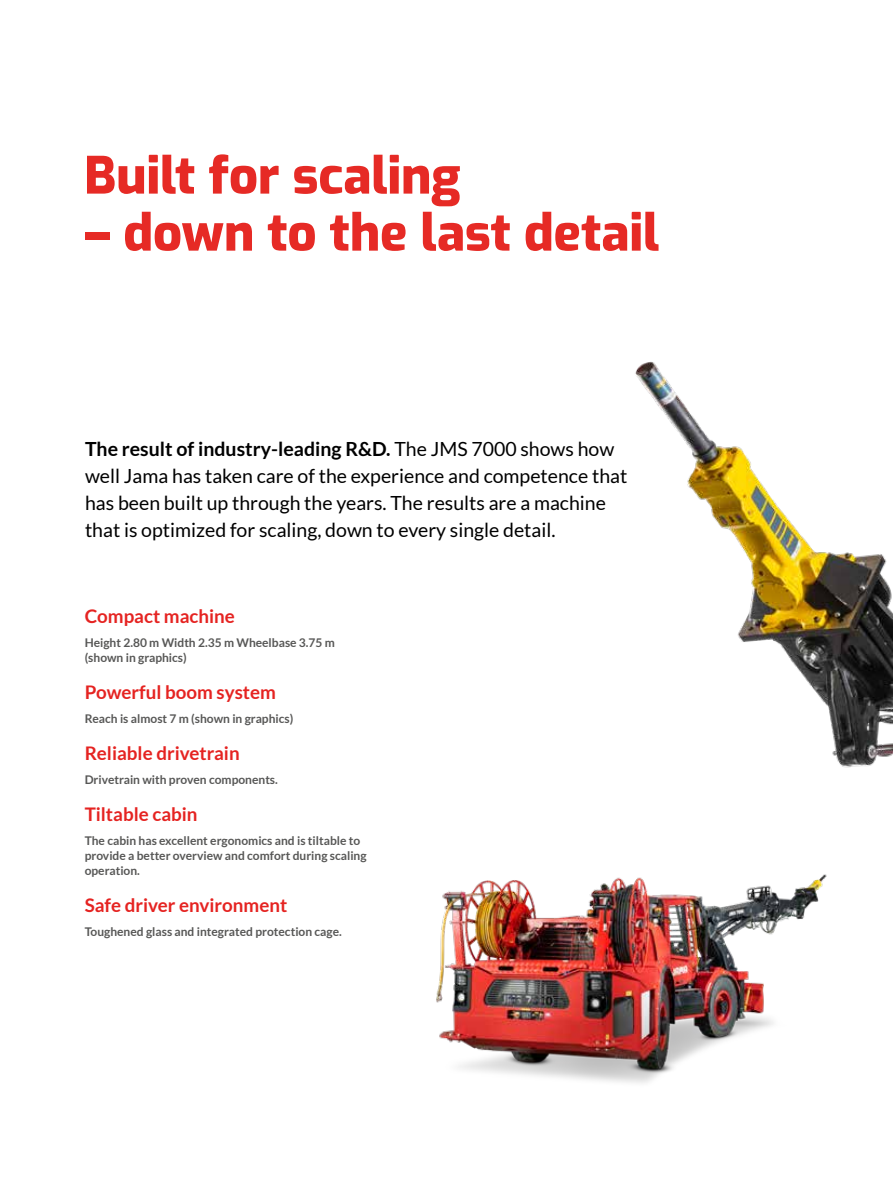
<style>
.page{position:relative;width:893px;height:1191px;background:#fff}
.page>*{position:absolute;margin:0;border:0;box-sizing:border-box;transform-origin:0 0}
.t1{font:100 51px "Exo";letter-spacing:-.005em;color:#e62a25}
.t2{font:19.5px/27px "Lato";color:#000}
.t3{font:700 18.75px "Lato";color:#e52321}
.t4{font:700 12px/15px "Lato";color:#575756}
.s1{font-weight:700}
</style>
<div class="page">
<img style="left:436px;top:361px;width:457px;height:722px">
<h1 class="t1" style="left:84px;top:138px;width:378px">Built for scaling</h1>
<h1 class="t1" style="left:84px;top:195px;width:577px">– down to the last detail</h1>
<p class="t2" style="left:85px;top:435px;width:544px"><span class="s1">The result of industry-leading R&amp;D.</span> The JMS 7000 shows how well Jama has taken care of the experience and competence that has been built up through the years. The results are a machine that is optimized for scaling, down to every single detail.</p>
<h3 class="t3" style="left:85px;top:606px;width:152px">Compact machine</h3>
<p class="t4" style="left:85px;top:635px;width:252px">Height 2.80 m Width 2.35 m Wheelbase 3.75 m (shown in graphics)</p>
<h3 class="t3" style="left:85px;top:682px;width:193px">Powerful boom system</h3>
<p class="t4" style="left:85px;top:711px;width:210px">Reach is almost 7 m (shown in graphics)</p>
<h3 class="t3" style="left:85px;top:743px;width:156px">Reliable drivetrain</h3>
<p class="t4" style="left:85px;top:772px;width:195px">Drivetrain with proven components.</p>
<h3 class="t3" style="left:85px;top:804px;width:114px">Tiltable cabin</h3>
<p class="t4" style="left:85px;top:833px;width:283px">The cabin has excellent ergonomics and is tiltable to provide a better overview and comfort during scaling operation.</p>
<h3 class="t3" style="left:85px;top:895px;width:204px">Safe driver environment</h3>
<p class="t4" style="left:85px;top:924px;width:259px">Toughened glass and integrated protection cage.</p>
</div>
